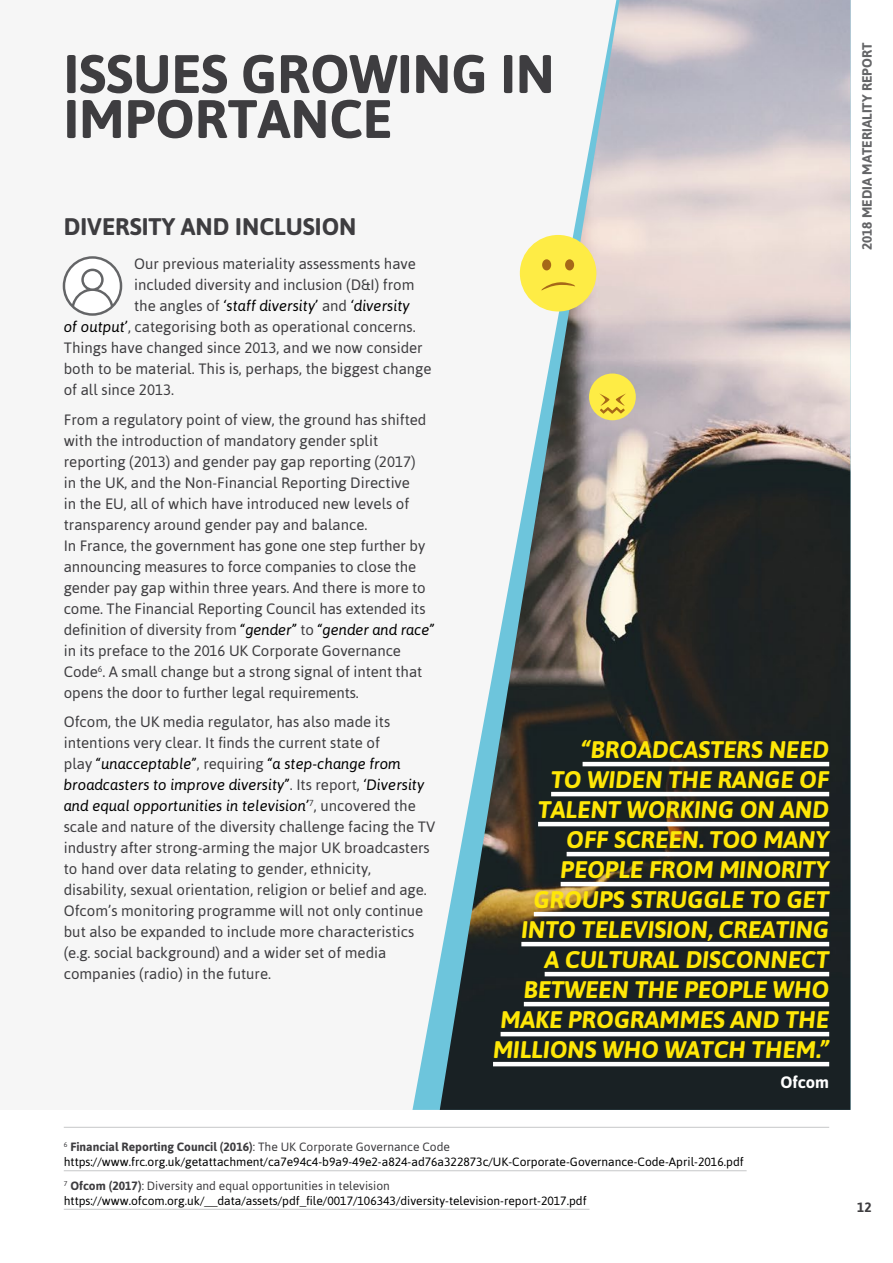
<style>
.page{position:relative;width:893px;height:1263px;background:#fff}
.page>*{position:absolute;margin:0;border:0;box-sizing:border-box;transform-origin:0 0}
.t1{font:700 54px/45px "Asap";color:#3e3d40}
.t2{font:italic 700 24px/30px "Asap";color:#ffe707;text-align:right}
.t3{font:700 24px "Asap";color:#3e3d40}
.t4{font:700 16.5px "Asap";color:#fff}
.t5{font:15px/21px "Asap";color:#3e3d40}
.t6{font:italic 15px "Asap";color:#000}
.t7{font:700 13.5px "Asap";color:#646567}
.t8{font:700 13.5px "Asap";color:#3e3d40}
.t9{font:12px/15px "Asap";color:#000}
.s1{font-style:normal;color:#3e3d40}
.s2{font-style:italic;color:#000}
.s3{font-weight:700;color:#3e3d40}
.s4{color:#3e3d40}
</style>
<div class="page">
<div style="left:0;top:0;width:850px;height:1110px;background:#f6f6f6"></div>
<svg style="left:412px;top:960px;width:28px;height:150px"></svg>
<hr style="left:64px;top:1170px;width:683px;height:1px;background:#c6c7c8">
<hr style="left:64px;top:1209px;width:525px;height:1px;background:#c6c7c8">
<hr style="left:64px;top:1127px;width:765px;height:1px;background:#c6c7c8">
<img style="left:440px;top:0;width:410px;height:1110px">
<hr style="left:583px;top:762px;width:246px;height:4px;background:#fff">
<hr style="left:551px;top:792px;width:278px;height:4px;background:#fff">
<hr style="left:538px;top:822px;width:291px;height:4px;background:#fff">
<hr style="left:567px;top:852px;width:262px;height:4px;background:#fff">
<hr style="left:561px;top:882px;width:268px;height:4px;background:#fff">
<hr style="left:534px;top:912px;width:295px;height:4px;background:#fff">
<hr style="left:521px;top:942px;width:308px;height:4px;background:#fff">
<hr style="left:545px;top:972px;width:284px;height:4px;background:#fff">
<hr style="left:524px;top:1002px;width:305px;height:4px;background:#fff">
<hr style="left:501px;top:1032px;width:328px;height:4px;background:#fff">
<hr style="left:493px;top:1062px;width:336px;height:4px;background:#fff">
<div style="left:520px;top:235px;width:76px;height:76px;background:#feec45;border-radius:50%"></div>
<div style="left:565px;top:259px;width:9px;height:11px;background:#a66818;border-radius:50%"></div>
<div style="left:542px;top:259px;width:9px;height:11px;background:#a66818;border-radius:50%"></div>
<svg style="left:541px;top:282px;width:34px;height:9px"></svg>
<div style="left:589px;top:373px;width:47px;height:47px;background:#feec45;border-radius:50%"></div>
<svg style="left:599px;top:393px;width:27px;height:21px"></svg>
<svg style="left:63px;top:256px;width:59px;height:60px"></svg>
<h1 class="t1" style="left:64px;top:51px;width:492px">ISSUES GROWING IN<br>IMPORTANCE</h1>
<h2 class="t3" style="left:64px;top:213px;width:294px">DIVERSITY AND INCLUSION</h2>
<p class="t5" style="left:134px;top:253px;width:283px">Our previous materiality assessments have</p>
<p class="t5" style="left:134px;top:274px;width:282px">included diversity and inclusion (D&amp;I) from</p>
<p class="t6" style="left:134px;top:297px;width:277px"><span class="s1">the angles of</span> ‘staff diversity’ <span class="s1">and</span> ‘diversity</p>
<p class="t5" style="left:64px;top:316px;width:353px"><span class="s2">of output’</span>, categorising both as operational concerns.</p>
<p class="t5" style="left:64px;top:337px;width:360px">Things have changed since 2013, and we now consider</p>
<p class="t5" style="left:64px;top:358px;width:369px">both to be material. This is, perhaps, the biggest change</p>
<p class="t5" style="left:64px;top:379px;width:112px">of all since 2013.</p>
<p class="t5" style="left:64px;top:409px;width:372px">From a regulatory point of view, the ground has shifted with the introduction of mandatory gender split reporting (2013) and gender pay gap reporting (2017)<br>in the UK, and the Non-Financial Reporting Directive<br>in the EU, all of which have introduced new levels of transparency around gender pay and balance.<br>In France, the government has gone one step further by announcing measures to force companies to close the gender pay gap within three years. And there is more to come. The Financial Reporting Council has extended its definition of diversity from <span class="s2">“gender”</span> to <span class="s2">“gender and race” </span>in its preface to the 2016 UK Corporate Governance Code<sup>6</sup>. A small change but a strong signal of intent that opens the door to further legal requirements.</p>
<p class="t5" style="left:64px;top:711px;width:373px">Ofcom, the UK media regulator, has also made its intentions very clear. It finds the current state of<br>play <span class="s2">“unacceptable”</span>, requiring <span class="s2">“a step-change from broadcasters to improve diversity”</span>. Its report, <span class="s2">‘Diversity and equal opportunities in television’</span><sup>7</sup>, uncovered the scale and nature of the diversity challenge facing the TV industry after strong-arming the major UK broadcasters to hand over data relating to gender, ethnicity, disability, sexual orientation, religion or belief and age.<br>Ofcom’s monitoring programme will not only continue but also be expanded to include more characteristics (e.g. social background) and a wider set of media companies (radio) in the future.</p>
<p class="t2" style="left:493px;top:734px;width:338px">“BROADCASTERS NEED<br>TO WIDEN THE RANGE OF<br>TALENT WORKING ON AND<br>OFF SCREEN. TOO MANY<br>PEOPLE FROM MINORITY<br>GROUPS STRUGGLE TO GET<br>INTO TELEVISION, CREATING<br>A CULTURAL DISCONNECT<br>BETWEEN THE PEOPLE WHO<br>MAKE PROGRAMMES AND THE<br>MILLIONS WHO WATCH THEM.”</p>
<p class="t4" style="left:780px;top:1072px;width:50px">Ofcom</p>
<p class="t9" style="left:64px;top:1139px;width:681px"><sup>6</sup> <span class="s3">Financial Reporting Council (2016)</span><span class="s4">: The UK Corporate Governance Code </span>https://www.frc.org.uk/getattachment/ca7e94c4-b9a9-49e2-a824-ad76a322873c/UK-Corporate-Governance-Code-April-2016.pdf</p>
<p class="t9" style="left:64px;top:1178px;width:524px"><sup>7</sup> <span class="s3">Ofcom (2017)</span><span class="s4">: Diversity and equal opportunities in television </span>https://www.ofcom.org.uk/__data/assets/pdf_file/0017/106343/diversity-television-report-2017.pdf</p>
<p class="t7" style="left:859px;top:250px;width:209px;rotate:-90deg">2018 MEDIA MATERIALITY REPORT</p>
<p class="t8" style="left:857px;top:1199px;width:16px">12</p>
</div>
